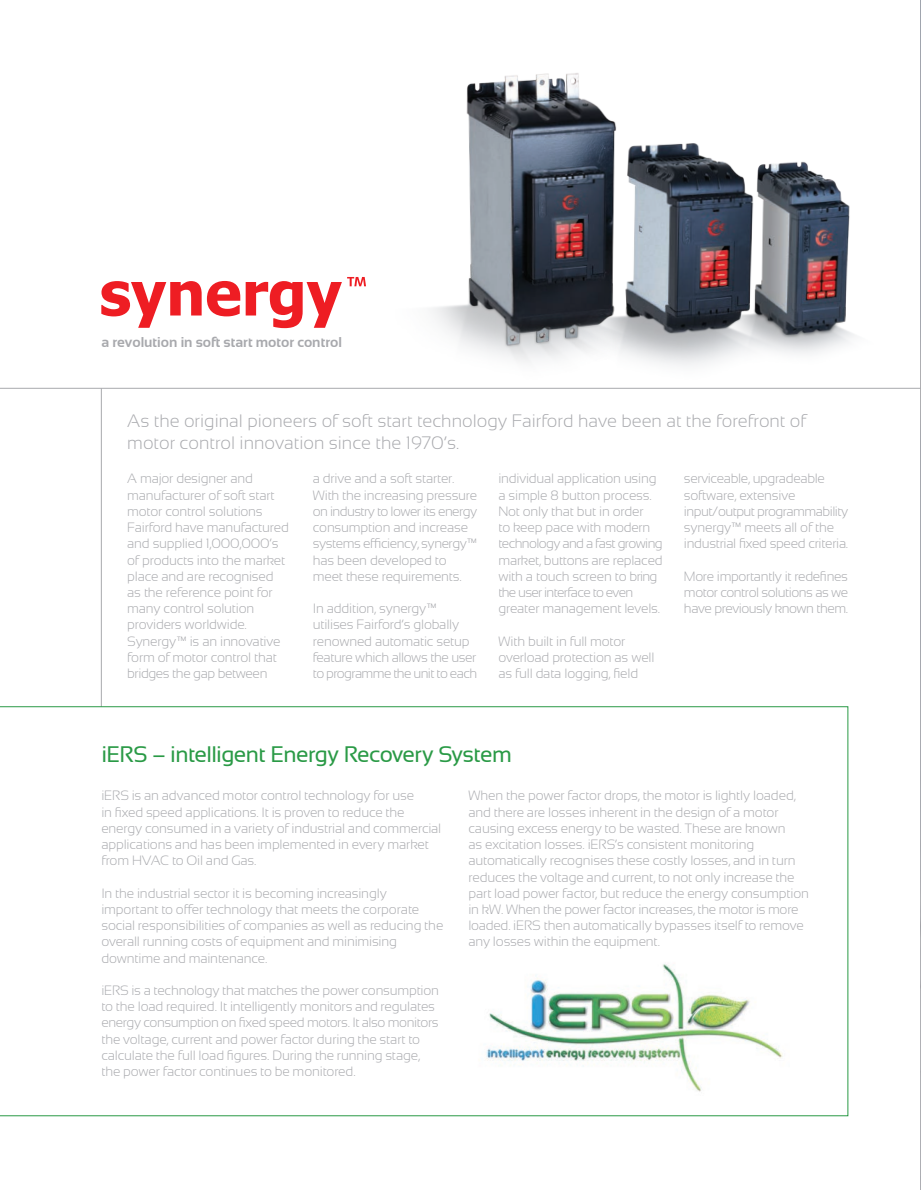
<style>
.page{position:relative;width:921px;height:1190px;background:#fff}
.page>*{position:absolute;margin:0;border:0;box-sizing:border-box;transform-origin:0 0}
.t1{font:22.5px "Sansation";letter-spacing:-.025em;color:#2a9a46}
.t2{font:300 18px/21.6px "Sansation";color:#a8a9ad}
.t3{font:700 14.25px "Sansation";color:#a8a9ad}
.t4{font:300 13.5px/16.2px "Sansation";letter-spacing:-.015em;color:#a8a9ad}
</style>
<div class="page">
<hr style="left:101px;top:388px;width:1px;height:318px;background:#a8a9ad">
<svg style="left:0;top:706px;width:847px;height:2px;background:#93cba1"></svg>
<img style="left:485px;top:964px;width:298px;height:128px">
<img style="left:920px;top:2px;width:1px;height:1185px">
<svg style="left:101px;top:277px;width:265px;height:51px"></svg>
<hr style="left:0;top:388px;width:920px;height:1px;background:#a8a9ad">
<hr style="left:919px;top:0;width:1px;height:1189px;background:#a8a9ad">
<img style="left:392px;top:73px;width:187px;height:316px">
<img style="left:516px;top:86px;width:404px;height:336px">
<p class="t3" style="left:101px;top:334px;width:242px">a revolution in soft start motor control</p>
<p class="t2" style="left:127px;top:410px;width:680px">As the original pioneers of soft start technology Fairford have been at the forefront of motor control innovation since the 1970’s.</p>
<p class="t4" style="left:127px;top:470px;width:163px">A major designer and manufacturer of soft start motor control solutions<br>Fairford have manufactured and supplied 1,000,000’s of products into the market place and are recognised as the reference point for many control solution providers worldwide.<br>Synergy™ is an innovative form of motor control that bridges the gap between</p>
<p class="t4" style="left:313px;top:470px;width:143px">a drive and a soft starter.</p>
<p class="t4" style="left:498px;top:470px;width:166px">individual application using a simple 8 button process.<br>Not only that but in order<br>to keep pace with modern technology and a fast growing market, buttons are replaced with a touch screen to bring the user interface to even greater management levels.</p>
<p class="t4" style="left:498px;top:632px;width:157px">With built in full motor overload protection as well as full data logging, field</p>
<p class="t4" style="left:683px;top:470px;width:166px">serviceable, upgradeable software, extensive input/output programmability synergy™ meets all of the industrial fixed speed criteria.</p>
<p class="t4" style="left:683px;top:568px;width:166px;text-align:justify">More importantly it redefines motor control solutions as we have previously known them.</p>
<p class="t4" style="left:313px;top:487px;width:166px">With the increasing pressure on industry to lower its energy consumption and increase systems efficiency, synergy™ has been developed to meet these requirements.</p>
<p class="t4" style="left:313px;top:600px;width:166px">In addition, synergy™ utilises Fairford’s globally renowned automatic setup feature which allows the user to programme the unit to each</p>
<p class="t1" style="left:101px;top:741px;width:412px">iERS – intelligent Energy Recovery System</p>
<p class="t4" style="left:101px;top:787px;width:341px">iERS is an advanced motor control technology for use<br>in fixed speed applications. It is proven to reduce the energy consumed in a variety of industrial and commercial applications and has been implemented in every market from HVAC to Oil and Gas.</p>
<p class="t4" style="left:101px;top:884px;width:343px">In the industrial sector it is becoming increasingly important to offer technology that meets the corporate social responsibilities of companies as well as reducing the overall running costs of equipment and minimising downtime and maintenance.</p>
<p class="t4" style="left:101px;top:982px;width:339px">iERS is a technology that matches the power consumption to the load required. It intelligently monitors and regulates energy consumption on fixed speed motors. It also monitors the voltage, current and power factor during the start to calculate the full load figures. During the running stage, the power factor continues to be monitored.</p>
<p class="t4" style="left:468px;top:787px;width:342px">When the power factor drops, the motor is lightly loaded, and there are losses inherent in the design of a motor causing excess energy to be wasted. These are known<br>as excitation losses. iERS’s consistent monitoring automatically recognises these costly losses, and in turn reduces the voltage and current, to not only increase the part load power factor, but reduce the energy consumption in kW. When the power factor increases, the motor is more loaded. iERS then automatically bypasses itself to remove any losses within the equipment.</p>
</div>
